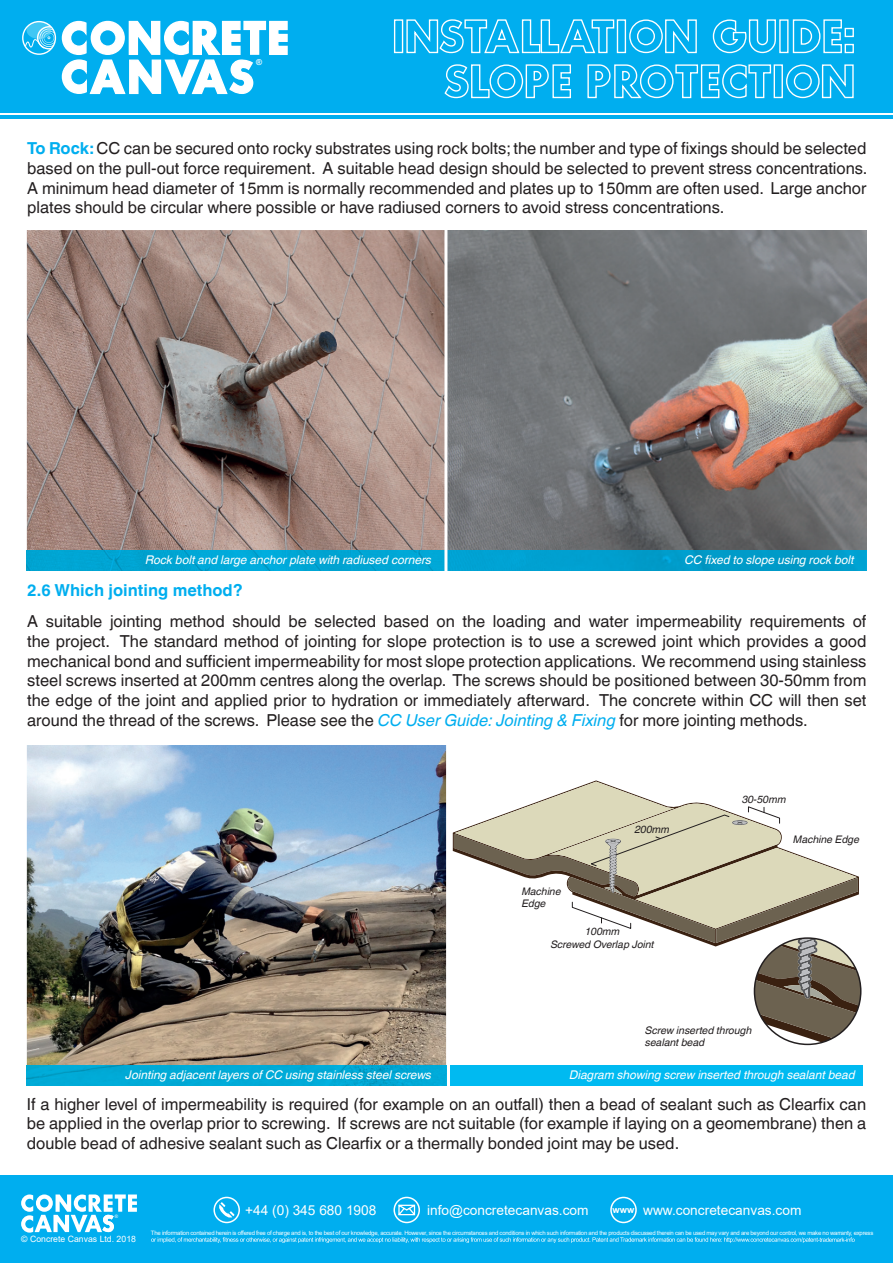
<style>
.page{position:relative;width:893px;height:1263px;background:#fff}
.page>*{position:absolute;margin:0;border:0;box-sizing:border-box;transform-origin:0 0}
.t1{font:italic 25.05px/30px "Helvetica World";color:#231f20;scale:1.12 1}
.t2{font:16.5px/19.8px "Helvetica World";color:#231f20;text-align:justify}
.t3{font:700 16.5px "Helvetica World";color:#00aeef}
.t4{font:13.65px "Arial";color:#fff}
.t5{font:italic 12px "Helvetica World";color:#fff}
.t6{font:italic 10.5px/12.6px "Helvetica World";color:#231f20}
.t7{font:italic 10.35px/12.5px "Helvetica World";color:#231f20}
.t8{font:8.7px "Arial";color:#fff}
.t9{font:700 8.1px "Arial";color:#fff}
.t10{font:6px "Arial";letter-spacing:-.04em;color:#fff}
.t11{font:4.65px "Arial";color:#fff}
.s1{font-weight:700;color:#00aeef}
.s2{font-style:italic;color:#00aeef}
.s3{font-weight:700;font-size:9.3px}
</style>
<div class="page">
<div style="left:0;top:0;width:893px;height:119px;background:#00aeef"></div>
<hr style="left:0;top:114px;width:893px;height:1px;background:#fff">
<svg style="left:61px;top:20px;width:227px;height:75px"></svg>
<svg style="left:23px;top:22px;width:32px;height:32px"></svg>
<svg style="left:27px;top:22px;width:24px;height:17px"></svg>
<div style="left:22px;top:21px;width:34px;height:34px;border:1px solid #fff;border-radius:50%"></div>
<svg style="left:24px;top:26px;width:31px;height:24px"></svg>
<img style="left:27px;top:230px;width:417px;height:321px">
<img style="left:27px;top:745px;width:419px;height:320px">
<img style="left:447px;top:230px;width:419px;height:321px">
<svg style="left:27px;top:570px;width:839px;height:1px"></svg>
<img style="left:27px;top:551px;width:839px;height:19px">
<img style="left:27px;top:1065px;width:419px;height:20px">
<hr style="left:444px;top:223px;width:3px;height:370px;background:#fff">
<div style="left:0;top:1176px;width:893px;height:87px;background:#00aeef"></div>
<svg style="left:151px;top:1237px;width:704px;height:6px"></svg>
<div style="left:213px;top:1197px;width:27px;height:26px;border:2px solid #fff;border-radius:50%"></div>
<svg style="left:217px;top:1202px;width:17px;height:18px"></svg>
<div style="left:610px;top:1197px;width:27px;height:26px;border:2px solid #fff;border-radius:50%"></div>
<div style="left:393px;top:1197px;width:27px;height:26px;border:2px solid #fff;border-radius:50%"></div>
<svg style="left:397px;top:1203px;width:19px;height:13px"></svg>
<svg style="left:21px;top:1194px;width:116px;height:38px"></svg>
<div style="left:394px;top:19px;width:9px;height:34px;border:1px solid #fff"></div>
<svg style="left:406px;top:19px;width:209px;height:35px"></svg>
<div style="left:617px;top:19px;width:9px;height:34px;border:1px solid #fff"></div>
<svg style="left:629px;top:19px;width:68px;height:35px"></svg>
<svg style="left:712px;top:19px;width:64px;height:35px"></svg>
<div style="left:779px;top:19px;width:9px;height:34px;border:1px solid #fff"></div>
<svg style="left:792px;top:19px;width:62px;height:35px"></svg>
<svg style="left:444px;top:64px;width:127px;height:35px"></svg>
<svg style="left:587px;top:64px;width:185px;height:35px"></svg>
<div style="left:774px;top:64px;width:9px;height:34px;border:1px solid #fff"></div>
<svg style="left:786px;top:64px;width:68px;height:35px"></svg>
<div style="left:450px;top:1065px;width:412px;height:20px;background:#00baf1"></div>
<svg style="left:454px;top:781px;width:407px;height:263px"></svg>
<div style="left:754px;top:937px;width:107px;height:108px;border:2px solid #231f20;border-radius:50%"></div>
<p class="t9" style="left:256px;top:57px;width:7px">®</p>
<p class="t2" style="left:27px;top:138px;width:842px"><span class="s1">To Rock:</span> CC can be secured onto rocky substrates using rock bolts; the number and type of fixings should be selected based on the pull-out force requirement. A suitable head design should be selected to prevent stress concentrations.<br>A minimum head diameter of 15mm is normally recommended and plates up to 150mm are often used. Large anchor plates should be circular where possible or have radiused corners to avoid stress concentrations.</p>
<p class="t5" style="left:145px;top:553px;width:288px">Rock bolt and large anchor plate with radiused corners</p>
<p class="t5" style="left:685px;top:553px;width:171px">CC fixed to slope using rock bolt</p>
<p class="t3" style="left:27px;top:581px;width:217px">2.6 Which jointing method?</p>
<p class="t2" style="left:27px;top:611px;width:841px">A suitable jointing method should be selected based on the loading and water impermeability requirements of the project. The standard method of jointing for slope protection is to use a screwed joint which provides a good mechanical bond and sufficient impermeability for most slope protection applications. We recommend using stainless steel screws inserted at 200mm centres along the overlap. The screws should be positioned between 30-50mm from the edge of the joint and applied prior to hydration or immediately afterward. The concrete within CC will then set around the thread of the screws. Please see the <span class="s2">CC User Guide: Jointing &amp; Fixing</span> for more jointing methods.</p>
<p class="t7" style="left:779px;top:629px;width:82px">Adhesive Sealant (8mm Ø bead)</p>
<p class="t7" style="left:522px;top:885px;width:41px">Machine<br>Edge</p>
<p class="t7" style="left:635px;top:823px;width:36px">200mm</p>
<p class="t7" style="left:551px;top:925px;width:105px;text-align:center">100mm<br>Screwed Overlap Joint</p>
<p class="t7" style="left:742px;top:793px;width:45px">30-50mm</p>
<p class="t7" style="left:793px;top:833px;width:68px">Machine Edge</p>
<p class="t6" style="left:645px;top:1023px;width:108px">Screw inserted through sealant bead</p>
<p class="t5" style="left:126px;top:1068px;width:307px">Jointing adjacent layers of CC using stainless steel screws</p>
<p class="t5" style="left:569px;top:1068px;width:287px">Diagram showing screw inserted through sealant bead</p>
<h1 class="t1" style="left:640px;top:1076px;width:229px;text-indent:93px">100mm<br>Screwed Overlap Joi</h1>
<p class="t2" style="left:27px;top:1094px;width:841px">If a higher level of impermeability is required (for example on an outfall) then a bead of sealant such as Clearfix can be applied in the overlap prior to screwing. If screws are not suitable (for example if laying on a geomembrane) then a double bead of adhesive sealant such as Clearfix or a thermally bonded joint may be used.</p>
<p class="t11" style="left:115px;top:1213px;width:5px">®</p>
<p class="t4" style="left:245px;top:1201px;width:133px">+44 (0) 345 680 1908</p>
<p class="t4" style="left:427px;top:1201px;width:163px">info@concretecanvas.com</p>
<p class="t4" style="left:613px;top:1201px;width:190px"><span class="s3">www</span> www.concretecanvas.com</p>
<p class="t8" style="left:21px;top:1232px;width:116px">© Concrete Canvas Ltd. 2018</p>
<p class="t10" style="left:151px;top:1228px;width:724px">The information contained herein is offered free of charge and is, to the best of our knowledge, accurate. However, since the circumstances and conditions in which such information and the products discussed therein can be used may vary and are beyond our control, we make no warranty, express</p>
</div>
